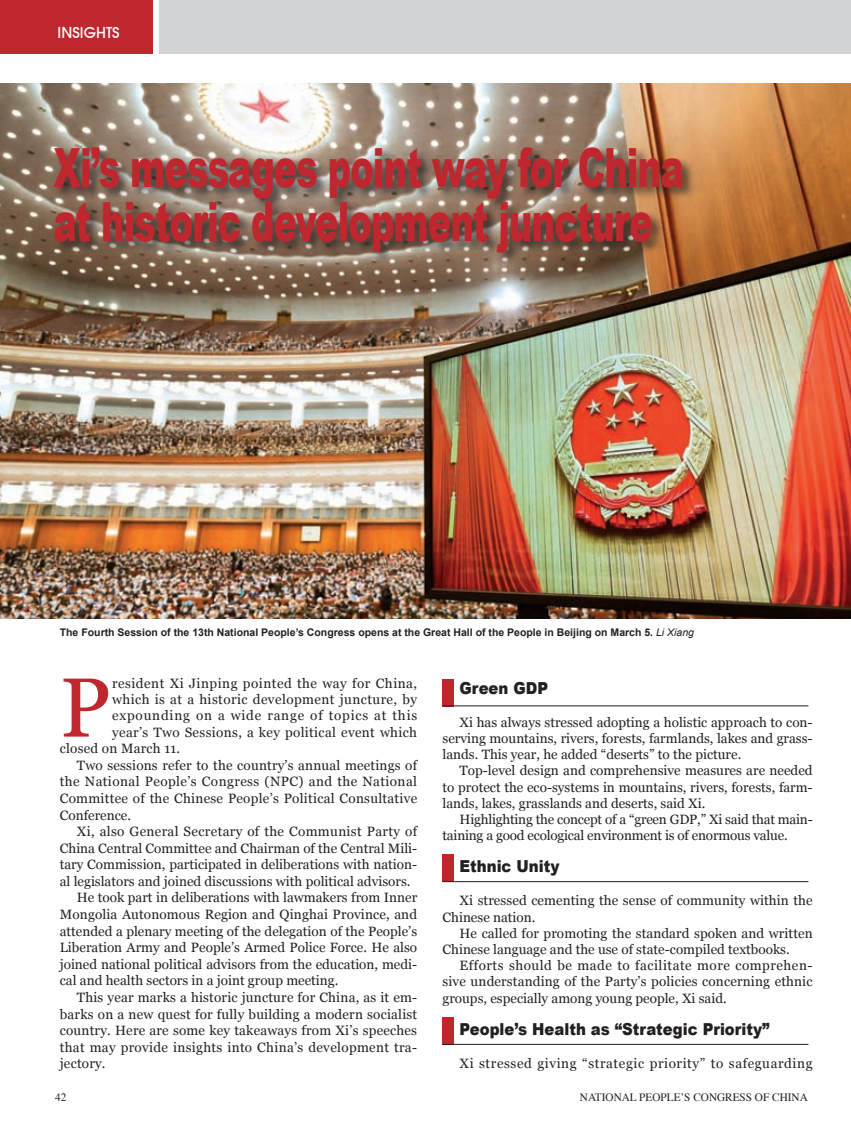
<style>
.page{position:relative;width:851px;height:1136px;background:#fff}
.page>*{position:absolute;margin:0;border:0;box-sizing:border-box;transform-origin:0 0}
.t1{font:83.7px "Georgia";color:#c0262d}
.t2{font:900 54px/54px "Arial";letter-spacing:-.025em;color:#c0262d;scale:.65 1}
.t3{font:900 16.5px "Arial";color:#231f20;scale:.9 1}
.t4{font:16.5px "Avant Garde Md ITCTT";color:#fff}
.t5{font:13.5px "Georgia";color:#231f20}
.t6{font:13.5px "Georgia";letter-spacing:.025em;color:#231f20}
.t7{font:13.5px "Georgia";letter-spacing:.03em;color:#231f20}
.t8{font:13.5px "Georgia";letter-spacing:.02em;color:#231f20}
.t9{font:13.5px "Georgia";letter-spacing:.045em;color:#231f20}
.t10{font:13.5px "Georgia";letter-spacing:.04em;color:#231f20}
.t11{font:13.5px "Georgia";letter-spacing:.035em;color:#231f20}
.t12{font:13.5px "Georgia";letter-spacing:.06em;color:#231f20}
.t13{font:11.25px "Times";color:#231f20}
.t14{font:700 10.5px "Arial";color:#231f20}
.s1{font-weight:400;font-style:italic}
</style>
<div class="page">
<img style="left:0;top:83px;width:850px;height:535px">
<div style="left:0;top:0;width:153px;height:54px;background:#c0262d"></div>
<div style="left:159px;top:0;width:691px;height:54px;background:#d1d2d4"></div>
<div style="left:53px;top:146px;width:643px;height:120px;background:#231f20;opacity:.75"></div>
<div style="left:442px;top:679px;width:11px;height:27px;background:#c0262d"></div>
<hr style="left:442px;top:705px;width:366px;height:1px;background:#231f20">
<div style="left:442px;top:854px;width:11px;height:27px;background:#c0262d"></div>
<hr style="left:442px;top:881px;width:366px;height:1px;background:#231f20">
<div style="left:442px;top:1017px;width:11px;height:27px;background:#c0262d"></div>
<hr style="left:442px;top:1043px;width:366px;height:1px;background:#231f20">
<p class="t4" style="left:58px;top:23px;width:63px">INSIGHTS</p>
<p class="t2" style="left:54px;top:139px;width:970px">Xi’s messages point way for China at historic development juncture</p>
<p class="t14" style="left:60px;top:625px;width:635px">The Fourth Session of the 13th National People’s Congress opens at the Great Hall of the People in Beijing on March 5. <span class="s1">Li Xiang</span></p>
<p class="t1" style="left:60px;top:646px;width:53px">P</p>
<p class="t11" style="left:112px;top:673px;width:306px">resident Xi Jinping pointed the way for China,</p>
<p class="t7" style="left:112px;top:689px;width:306px">which is at a historic development juncture, by</p>
<p class="t12" style="left:112px;top:705px;width:306px">expounding on a wide range of topics at this</p>
<p class="t6" style="left:112px;top:722px;width:306px">year’s Two Sessions, a key political event which</p>
<p class="t5" style="left:60px;top:738px;width:122px">closed on March 11.</p>
<p class="t5" style="left:77px;top:755px;width:342px">Two sessions refer to the country’s annual meetings of</p>
<p class="t7" style="left:60px;top:771px;width:359px">the National People’s Congress (NPC) and the National</p>
<p class="t8" style="left:60px;top:788px;width:359px">Committee of the Chinese People’s Political Consultative</p>
<p class="t5" style="left:60px;top:805px;width:73px">Conference.</p>
<p class="t6" style="left:77px;top:821px;width:342px">Xi, also General Secretary of the Communist Party of</p>
<p class="t5" style="left:60px;top:838px;width:359px">China Central Committee and Chairman of the Central Mili-</p>
<p class="t5" style="left:60px;top:854px;width:359px">tary Commission, participated in deliberations with nation-</p>
<p class="t5" style="left:60px;top:871px;width:352px">al legislators and joined discussions with political advisors.</p>
<p class="t5" style="left:77px;top:887px;width:342px">He took part in deliberations with lawmakers from Inner</p>
<p class="t5" style="left:60px;top:904px;width:359px">Mongolia Autonomous Region and Qinghai Province, and</p>
<p class="t5" style="left:60px;top:921px;width:359px">attended a plenary meeting of the delegation of the People’s</p>
<p class="t5" style="left:60px;top:937px;width:359px">Liberation Army and People’s Armed Police Force. He also</p>
<p class="t5" style="left:60px;top:954px;width:359px">joined national political advisors from the education, medi-</p>
<p class="t5" style="left:60px;top:970px;width:280px">cal and health sectors in a joint group meeting.</p>
<p class="t5" style="left:77px;top:987px;width:342px">This year marks a historic juncture for China, as it em-</p>
<p class="t5" style="left:60px;top:1003px;width:359px">barks on a new quest for fully building a modern socialist</p>
<p class="t5" style="left:60px;top:1020px;width:359px">country. Here are some key takeaways from Xi’s speeches</p>
<p class="t6" style="left:60px;top:1037px;width:359px">that may provide insights into China’s development tra-</p>
<p class="t5" style="left:60px;top:1053px;width:47px">jectory.</p>
<p class="t3" style="left:459px;top:675px;width:100px">Green GDP</p>
<p class="t5" style="left:459px;top:712px;width:354px">Xi has always stressed adopting a holistic approach to con-</p>
<p class="t5" style="left:442px;top:728px;width:371px">serving mountains, rivers, forests, farmlands, lakes and grass-</p>
<p class="t5" style="left:442px;top:744px;width:300px">lands. This year, he added “deserts” to the picture.</p>
<p class="t5" style="left:459px;top:760px;width:354px">Top-level design and comprehensive measures are needed</p>
<p class="t5" style="left:442px;top:777px;width:371px">to protect the eco-systems in mountains, rivers, forests, farm-</p>
<p class="t5" style="left:442px;top:793px;width:264px">lands, lakes, grasslands and deserts, said Xi.</p>
<p class="t5" style="left:459px;top:809px;width:354px">Highlighting the concept of a “green GDP,” Xi said that main-</p>
<p class="t5" style="left:442px;top:825px;width:346px">taining a good ecological environment is of enormous value.</p>
<p class="t3" style="left:459px;top:854px;width:112px">Ethnic Unity</p>
<p class="t5" style="left:459px;top:890px;width:354px">Xi stressed cementing the sense of community within the</p>
<p class="t5" style="left:442px;top:906px;width:94px">Chinese nation.</p>
<p class="t5" style="left:459px;top:923px;width:354px">He called for promoting the standard spoken and written</p>
<p class="t5" style="left:442px;top:939px;width:349px">Chinese language and the use of state-compiled textbooks.</p>
<p class="t10" style="left:459px;top:955px;width:354px">Efforts should be made to facilitate more comprehen-</p>
<p class="t5" style="left:442px;top:971px;width:371px">sive understanding of the Party’s policies concerning ethnic</p>
<p class="t5" style="left:442px;top:987px;width:286px">groups, especially among young people, Xi said.</p>
<p class="t3" style="left:459px;top:1016px;width:346px">People’s Health as “Strategic Priority”</p>
<p class="t9" style="left:459px;top:1053px;width:354px">Xi stressed giving “strategic priority” to safeguarding</p>
<p class="t13" style="left:55px;top:1086px;width:13px">42</p>
<p class="t13" style="left:580px;top:1086px;width:229px">NATIONAL PEOPLE’S CONGRESS OF CHINA</p>
</div>
